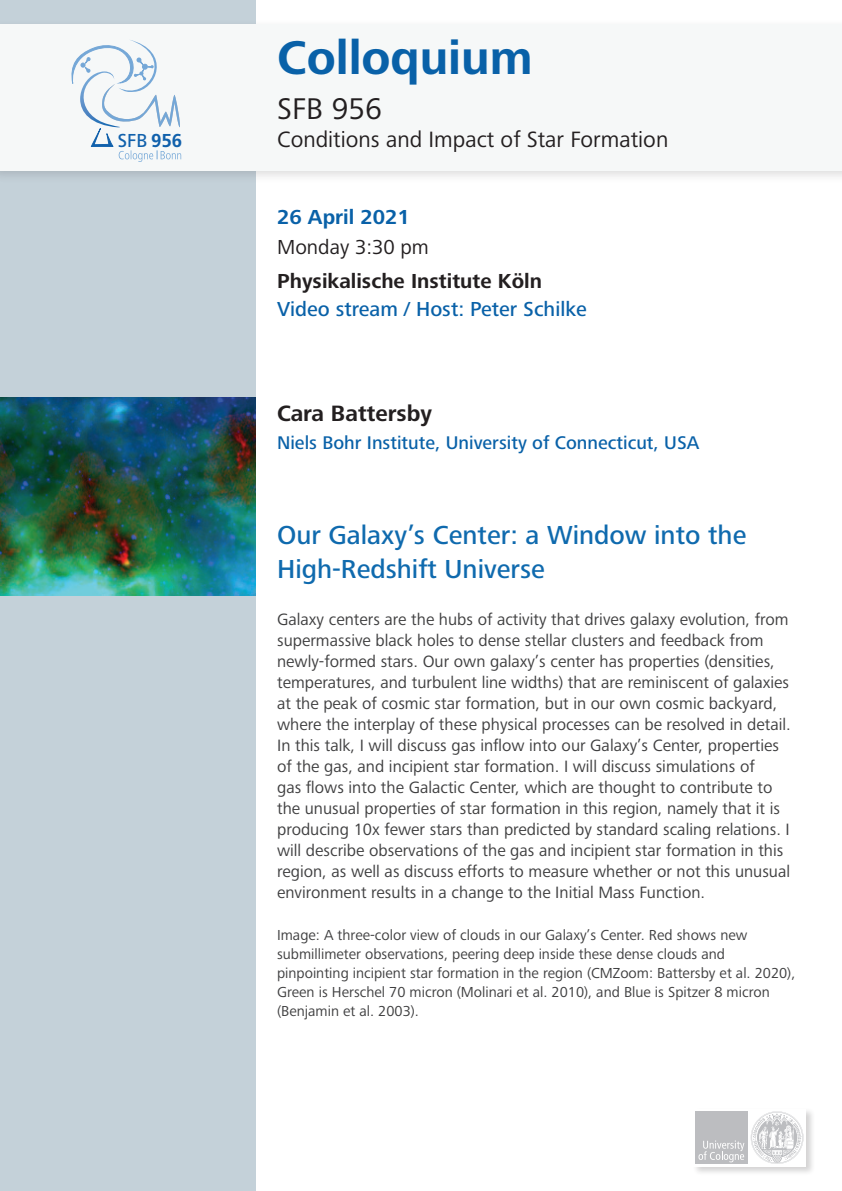
<style>
.page{position:relative;width:842px;height:1191px;background:#fff}
.page>*{position:absolute;margin:0;border:0;box-sizing:border-box;transform-origin:0 0}
.t1{font:700 49px "Frutiger Next LTW1 G";color:#0961a8}
.t2{font:31px "Frutiger Next LTW1 G";color:#231f20}
.t3{font:500 27px/34px "Frutiger Next LTW1 G";color:#0f6aae}
.t4{font:23px "Frutiger Next LTW1 G";color:#231f20}
.t5{font:700 23px "Frutiger Next LTW1 G";color:#231f20}
.t6{font:500 21px "Frutiger Next LTW1 G";color:#0961a8}
.t7{font:700 21px "Frutiger Next LTW1 G";color:#231f20}
.t8{font:21px "Frutiger Next LTW1 G";color:#231f20}
.t9{font:700 21px "Frutiger Next LTW1 G";color:#0961a8}
.t10{font:500 19px "Frutiger Next LTW1 G";color:#0961a8}
.t11{font:18.7px "Frutiger LT";color:#1161ac}
.t12{font:17px/21px "Frutiger Next LTW1 G";color:#3e3e3f}
.t13{font:15px/19px "Frutiger Next LTW1 G";color:#3e3e3f}
.s1{font-weight:700}
</style>
<div class="page">
<div style="left:0;top:0;width:256px;height:1191px;background:#c4d1d9"></div>
<div style="left:0;top:19px;width:842px;height:164px;background:#231f20;opacity:.15"></div>
<div style="left:0;top:24px;width:842px;height:146px;background:#f6f8f8"></div>
<img style="left:0;top:398px;width:256px;height:197px">
<svg style="left:71px;top:40px;width:110px;height:122px"></svg>
<div style="left:692px;top:1107px;width:123px;height:68px;background:#231f20;opacity:.2"></div>
<div style="left:693px;top:1108px;width:113px;height:58px;background:#fff"></div>
<div style="left:696px;top:1111px;width:52px;height:53px;background:#bcbdc0"></div>
<svg style="left:751px;top:1111px;width:52px;height:53px"></svg>
<svg style="left:698px;top:1140px;width:46px;height:22px"></svg>
<p class="t11" style="left:118px;top:129px;width:66px">SFB <span class="s1">956</span></p>
<h1 class="t1" style="left:277px;top:30px;width:257px">Colloquium</h1>
<h2 class="t2" style="left:277px;top:91px;width:106px">SFB 956</h2>
<h3 class="t4" style="left:277px;top:126px;width:393px">Conditions and Impact of Star Formation</h3>
<p class="t9" style="left:277px;top:205px;width:134px">26 April 2021</p>
<p class="t8" style="left:277px;top:235px;width:153px">Monday 3:30 pm</p>
<p class="t7" style="left:277px;top:269px;width:266px">Physikalische Institute Köln</p>
<p class="t6" style="left:277px;top:297px;width:311px">Video stream / Host: Peter Schilke</p>
<h3 class="t5" style="left:277px;top:400px;width:156px">Cara Battersby</h3>
<p class="t10" style="left:277px;top:431px;width:424px">Niels Bohr Institute, University of Connecticut, USA</p>
<h3 class="t3" style="left:277px;top:519px;width:471px">Our Galaxy’s Center: a Window into the<br>High-Redshift Universe</h3>
<p class="t12" style="left:277px;top:609px;width:515px">Galaxy centers are the hubs of activity that drives galaxy evolution, from supermassive black holes to dense stellar clusters and feedback from newly-formed stars. Our own galaxy’s center has properties (densities, temperatures, and turbulent line widths) that are reminiscent of galaxies at the peak of cosmic star formation, but in our own cosmic backyard, where the interplay of these physical processes can be resolved in detail.<br>In this talk, I will discuss gas inflow into our Galaxy’s Center, properties of the gas, and incipient star formation. I will discuss simulations of<br>gas flows into the Galactic Center, which are thought to contribute to the unusual properties of star formation in this region, namely that it is producing 10x fewer stars than predicted by standard scaling relations. I will describe observations of the gas and incipient star formation in this region, as well as discuss efforts to measure whether or not this unusual environment results in a change to the Initial Mass Function.</p>
<p class="t13" style="left:277px;top:926px;width:520px">Image: A three-color view of clouds in our Galaxy’s Center. Red shows new submillimeter observations, peering deep inside these dense clouds and pinpointing incipient star formation in the region (CMZoom: Battersby et al. 2020), Green is Herschel 70 micron (Molinari et al. 2010), and Blue is Spitzer 8 micron (Benjamin et al. 2003).</p>
</div>
